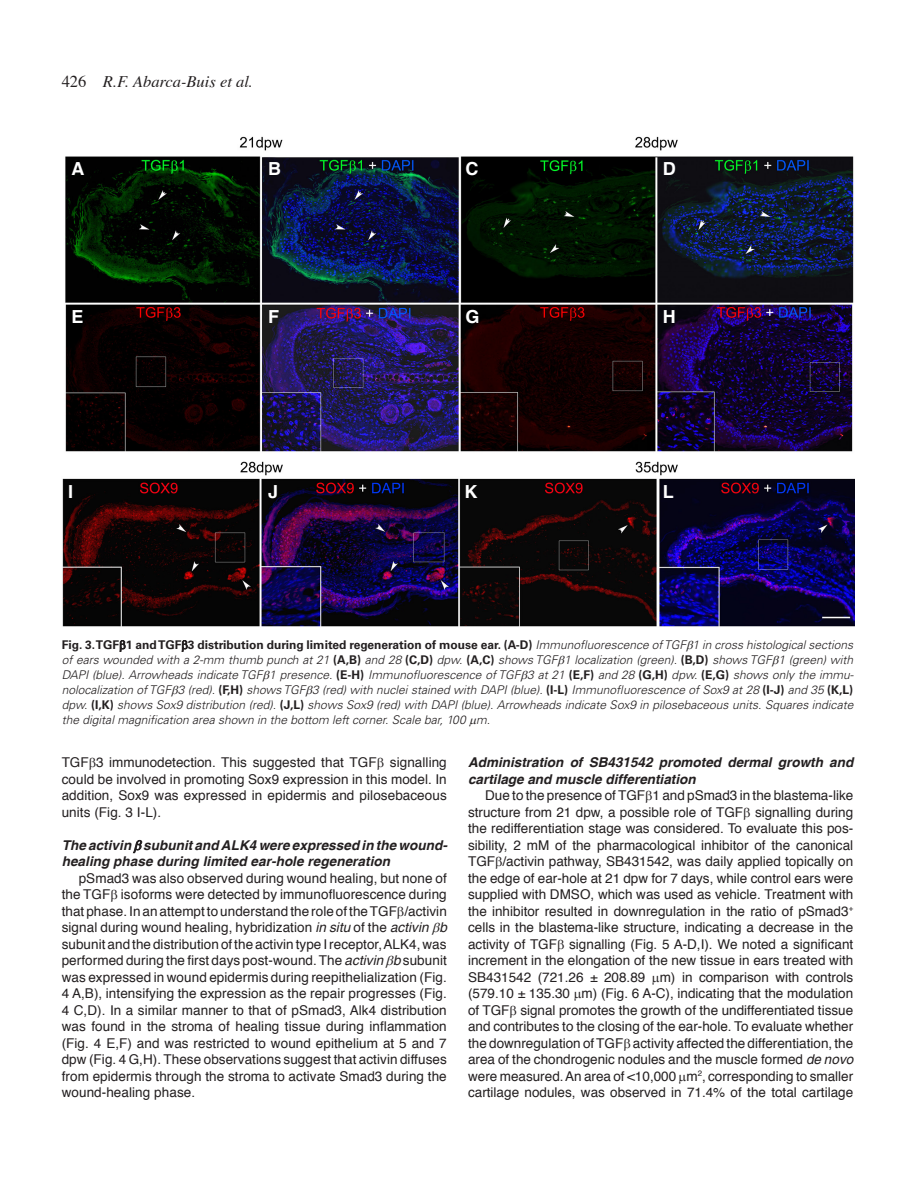
<style>
.page{position:relative;width:915px;height:1191px;background:#fff}
.page>*{position:absolute;margin:0;border:0;box-sizing:border-box;transform-origin:0 0}
._0-PictureA_B_C{font:700 18px "Helvetica";color:#fff}
.t1{font:italic 16.5px "Times";color:#231f20}
._0-Texto{font:13.5px/16.5px "Helvetica";letter-spacing:.005em;color:#231f20;text-align:justify}
._0-TitleSmall-2{font:italic 700 13.5px/16.5px "Helvetica";letter-spacing:.005em;color:#231f20}
._0-PictureLegendText{font:italic 300 12px/15px "Univers LT Std";color:#231f20;text-align:justify}
.s1{font-style:normal}
.s2{font-weight:700;font-style:normal}
.s3{font-style:italic}
</style>
<div class="page">
<img style="left:62px;top:136px;width:792px;height:491px">
<svg style="left:133px;top:840px;width:10px;height:14px"></svg>
<svg style="left:119px;top:640px;width:7px;height:12px"></svg>
<svg style="left:181px;top:640px;width:7px;height:12px"></svg>
<p class="t1" style="left:62px;top:72px;width:193px"><span class="s1">426</span> R.F. Abarca-Buis et al.</p>
<p class="_0-PictureA_B_C" style="left:72px;top:158px;width:14px">A</p>
<p class="_0-PictureA_B_C" style="left:268px;top:158px;width:14px">B</p>
<p class="_0-PictureA_B_C" style="left:465px;top:158px;width:14px">C</p>
<p class="_0-PictureA_B_C" style="left:662px;top:158px;width:14px">D</p>
<p class="_0-PictureA_B_C" style="left:465px;top:306px;width:16px">G</p>
<p class="_0-PictureA_B_C" style="left:72px;top:306px;width:14px">E</p>
<p class="_0-PictureA_B_C" style="left:268px;top:306px;width:12px">F</p>
<p class="_0-PictureA_B_C" style="left:662px;top:306px;width:14px">H</p>
<p class="_0-PictureA_B_C" style="left:68px;top:480px;width:7px">I</p>
<p class="_0-PictureA_B_C" style="left:268px;top:480px;width:12px">J</p>
<p class="_0-PictureA_B_C" style="left:464px;top:480px;width:14px">K</p>
<p class="_0-PictureA_B_C" style="left:662px;top:480px;width:12px">L</p>
<p class="_0-PictureLegendText" style="left:62px;top:637px;width:793px"><span class="s2">Fig. 3. TGF 1 and TGF 3 distribution during limited regeneration of mouse ear. (A-D)</span> Immunofluorescence of TGF 1 in cross histological sections of ears wounded with a 2-mm thumb punch at 21 <span class="s2">(A,B)</span> and 28 <span class="s2">(C,D)</span> dpw. <span class="s2">(A,C)</span> shows TGF 1 localization (green). <span class="s2">(B,D)</span> shows TGF 1 (green) with DAPI (blue). Arrowheads indicate TGF 1 presence. <span class="s2">(E-H)</span> Immunofluorescence of TGF 3 at 21 <span class="s2">(E,F)</span> and 28 <span class="s2">(G,H)</span> dpw. <span class="s2">(E,G)</span> shows only the immu&shy;nolocalization of TGF 3 (red). <span class="s2">(F,H)</span> shows TGF 3 (red) with nuclei stained with DAPI (blue). <span class="s2">(I-L)</span> Immunofluorescence of Sox9 at 28 <span class="s2">(I-J)</span> and 35 <span class="s2">(K,L) </span>dpw. <span class="s2">(I,K)</span> shows Sox9 distribution (red). <span class="s2">(J,L)</span> shows Sox9 (red) with DAPI (blue). Arrowheads indicate Sox9 in pilosebaceous units. Squares indicate the digital magnification area shown in the bottom left corner. Scale bar, 100 m.</p>
<p class="_0-Texto" style="left:62px;top:754px;width:386px">TGF 3 immunodetection. This suggested that TGF signalling could be involved in promoting Sox9 expression in this model. In addition, Sox9 was expressed in epidermis and pilosebaceous units (Fig. 3 I-L).</p>
<p class="_0-TitleSmall-2" style="left:62px;top:837px;width:387px">The activin subunit and ALK4 were expressed in the wound&shy;healing phase during limited ear-hole regeneration</p>
<p class="_0-Texto" style="left:62px;top:870px;width:386px;text-indent:17px">pSmad3 was also observed during wound healing, but none of the TGF isoforms were detected by immunofluorescence during that phase. In an attempt to understand the role of the TGF /activin signal during wound healing, hybridization <span class="s3">in situ</span> of the <span class="s3">activin b </span>subunit and the distribution of the activin type I receptor, ALK4, was performed during the first days post-wound. The <span class="s3">activin b</span> subunit was expressed in wound epidermis during reepithelialization (Fig.<br>4 A,B), intensifying the expression as the repair progresses (Fig.<br>4 C,D). In a similar manner to that of pSmad3, Alk4 distribution was found in the stroma of healing tissue during inflammation (Fig. 4 E,F) and was restricted to wound epithelium at 5 and 7 dpw (Fig. 4 G,H). These observations suggest that activin diffuses from epidermis through the stroma to activate Smad3 during the wound-healing phase.</p>
<p class="_0-TitleSmall-2" style="left:468px;top:755px;width:386px">Administration of SB431542 promoted dermal growth and cartilage and muscle differentiation</p>
<p class="_0-Texto" style="left:468px;top:787px;width:386px;text-indent:17px">Due to the presence of TGF 1 and pSmad3 in the blastema-like structure from 21 dpw, a possible role of TGF signalling during the redifferentiation stage was considered. To evaluate this pos&shy;sibility, 2 mM of the pharmacological inhibitor of the canonical TGF /activin pathway, SB431542, was daily applied topically on the edge of ear-hole at 21 dpw for 7 days, while control ears were supplied with DMSO, which was used as vehicle. Treatment with the inhibitor resulted in downregulation in the ratio of pSmad3<sup>+ </sup>cells in the blastema-like structure, indicating a decrease in the activity of TGF signalling (Fig. 5 A-D,I). We noted a significant increment in the elongation of the new tissue in ears treated with SB431542 (721.26 ± 208.89 m) in comparison with controls (579.10 ± 135.30 m) (Fig. 6 A-C), indicating that the modulation of TGF signal promotes the growth of the undifferentiated tissue and contributes to the closing of the ear-hole. To evaluate whether the downregulation of TGF activity affected the differentiation, the area of the chondrogenic nodules and the muscle formed <span class="s3">de novo </span>were measured. An area of &lt;10,000 m<sup>2</sup>, corresponding to smaller cartilage nodules, was observed in 71.4% of the total cartilage</p>
</div>
